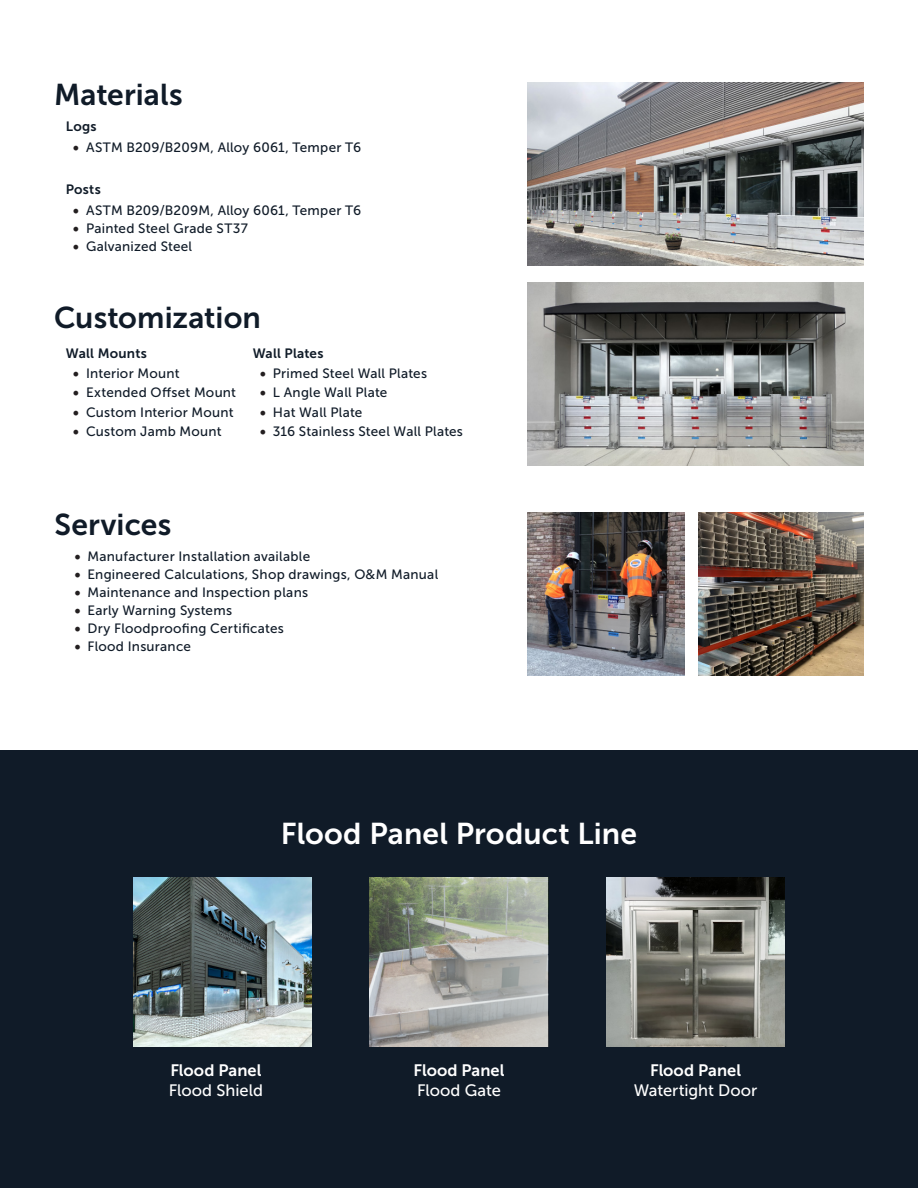
<style>
.page{position:relative;width:918px;height:1188px;background:#fff}
.page>*{position:absolute;margin:0;border:0;box-sizing:border-box;transform-origin:0 0}
.t1{font:30px "Museo Sans 700";letter-spacing:.005em;color:#101b28}
.t2{font:30px "Museo Sans 700";letter-spacing:.005em;color:#fff}
.t3{font:16.5px "Museo Sans 500";color:#fff}
.t4{font:16.5px "Museo Sans 700";color:#fff}
.t5{font:13.5px "Museo Sans 500";letter-spacing:.02em;color:#101b28}
.t6{font:13.5px "Museo Sans 700";letter-spacing:.02em;color:#101b28}
.s1{font-family:"Minion Pro";font-size:18px;color:#231f20}
.s2{font-family:"Avenir Next";font-weight:500}
</style>
<div class="page">
<img style="left:527px;top:512px;width:158px;height:164px">
<div style="left:0;top:751px;width:918px;height:437px;background:#101b28"></div>
<img style="left:527px;top:82px;width:337px;height:183px">
<img style="left:527px;top:283px;width:337px;height:183px">
<img style="left:698px;top:512px;width:166px;height:164px">
<img style="left:133px;top:877px;width:179px;height:170px">
<img style="left:606px;top:877px;width:179px;height:170px">
<img style="left:370px;top:877px;width:178px;height:170px">
<p class="t1" style="left:54px;top:78px;width:130px">Materials</p>
<p class="t6" style="left:66px;top:119px;width:32px">Logs</p>
<p class="t5" style="left:73px;top:140px;width:290px"><span class="s1">•</span> ASTM B209/B209M, Alloy 6061, Temper T6</p>
<p class="t6" style="left:66px;top:182px;width:36px">Posts</p>
<p class="t5" style="left:73px;top:203px;width:290px"><span class="s1">•</span> ASTM B209/B209M, Alloy 6061, Temper T6</p>
<p class="t5" style="left:73px;top:221px;width:177px"><span class="s1">•</span> Painted Steel Grade ST37</p>
<p class="t5" style="left:73px;top:239px;width:121px"><span class="s1">•</span> Galvanized Steel</p>
<p class="t1" style="left:54px;top:301px;width:208px">Customization</p>
<p class="t6" style="left:66px;top:346px;width:82px">Wall Mounts</p>
<p class="t5" style="left:73px;top:366px;width:108px"><span class="s1">•</span> Interior Mount</p>
<p class="t5" style="left:73px;top:385px;width:165px"><span class="s1">•</span> Extended Offset Mount</p>
<p class="t5" style="left:73px;top:405px;width:163px"><span class="s1">•</span> Custom Interior Mount</p>
<p class="t5" style="left:73px;top:424px;width:151px"><span class="s1">•</span> Custom Jamb Mount</p>
<p class="t6" style="left:253px;top:346px;width:72px">Wall Plates</p>
<p class="t5" style="left:259px;top:366px;width:169px"><span class="s1">•</span> Primed Steel Wall Plates</p>
<p class="t5" style="left:259px;top:385px;width:129px"><span class="s1">•</span> L Angle Wall Plate</p>
<p class="t5" style="left:259px;top:405px;width:104px"><span class="s1">•</span> Hat Wall Plate</p>
<p class="t5" style="left:259px;top:424px;width:205px"><span class="s1">•</span> 316 Stainless Steel Wall Plates</p>
<p class="t1" style="left:55px;top:508px;width:118px">Services</p>
<p class="t5" style="left:74px;top:549px;width:238px"><span class="s1">•</span> Manufacturer Installation available</p>
<p class="t5" style="left:74px;top:567px;width:366px"><span class="s1">•</span> Engineered Calculations, Shop drawings, O<span class="s2">&amp;</span>M Manual</p>
<p class="t5" style="left:74px;top:585px;width:236px"><span class="s1">•</span> Maintenance and Inspection plans</p>
<p class="t5" style="left:74px;top:603px;width:160px"><span class="s1">•</span> Early Warning Systems</p>
<p class="t5" style="left:74px;top:621px;width:211px"><span class="s1">•</span> Dry Floodproofing Certificates</p>
<p class="t5" style="left:74px;top:639px;width:118px"><span class="s1">•</span> Flood Insurance</p>
<p class="t2" style="left:281px;top:817px;width:358px">Flood Panel Product Line</p>
<p class="t4" style="left:170px;top:1061px;width:93px">Flood Panel</p>
<p class="t3" style="left:169px;top:1081px;width:96px">Flood Shield</p>
<p class="t4" style="left:413px;top:1061px;width:93px">Flood Panel</p>
<p class="t3" style="left:417px;top:1081px;width:85px">Flood Gate</p>
<p class="t4" style="left:650px;top:1061px;width:93px">Flood Panel</p>
<p class="t3" style="left:634px;top:1081px;width:125px">Watertight Door</p>
</div>
